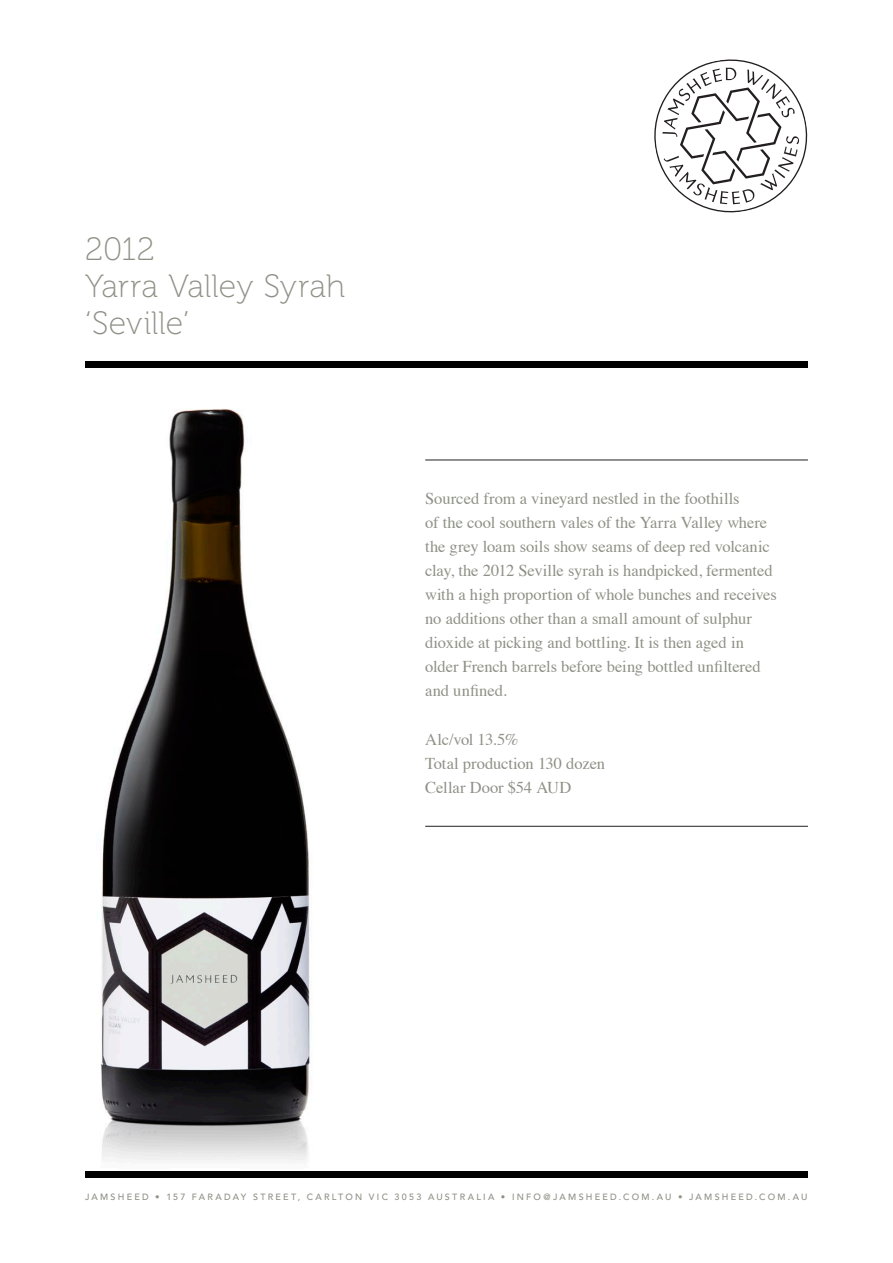
<style>
.page{position:relative;width:893px;height:1263px;background:#fff}
.page>*{position:absolute;margin:0;border:0;box-sizing:border-box;transform-origin:0 0}
.t1{font:32.25px "Museo 100";letter-spacing:.005em;color:#8e9186}
.t2{font:16.5px/24px "Times";letter-spacing:-.005em;color:#8e9186}
.t3{font:500 9px "Avenir";letter-spacing:.25em;color:#8e9186}
</style>
<div class="page">
<img style="left:101px;top:409px;width:209px;height:752px">
<div style="left:85px;top:361px;width:723px;height:7px;background:#000"></div>
<div style="left:85px;top:1171px;width:723px;height:7px;background:#000"></div>
<hr style="left:425px;top:460px;width:383px;height:1px;background:#231f20">
<hr style="left:425px;top:826px;width:383px;height:1px;background:#231f20">
<svg style="left:654px;top:59px;width:154px;height:154px"></svg>
<p class="t1" style="left:85px;top:232px;width:71px">2012</p>
<p class="t1" style="left:85px;top:269px;width:262px">Yarra Valley Syrah</p>
<p class="t1" style="left:85px;top:305px;width:106px">‘Seville’</p>
<p class="t2" style="left:425px;top:485px;width:353px">Sourced from a vineyard nestled in the foothills<br>of the cool southern vales of the Yarra Valley where the grey loam soils show seams of deep red volcanic clay, the 2012 Seville syrah is handpicked, fermented with a high proportion of whole bunches and receives no additions other than a small amount of sulphur dioxide at picking and bottling. It is then aged in older French barrels before being bottled unfiltered and unfined.</p>
<p class="t2" style="left:425px;top:726px;width:181px">Alc/vol 13.5%<br>Total production 130 dozen<br>Cellar Door $54 AUD</p>
<p class="t3" style="left:85px;top:1191px;width:724px">JAMSHEED • 157 FARADAY STREET, CARLTON VIC 3053 AUSTRALIA • INFO@JAMSHEED.COM.AU • JAMSHEED.COM.AU</p>
</div>
